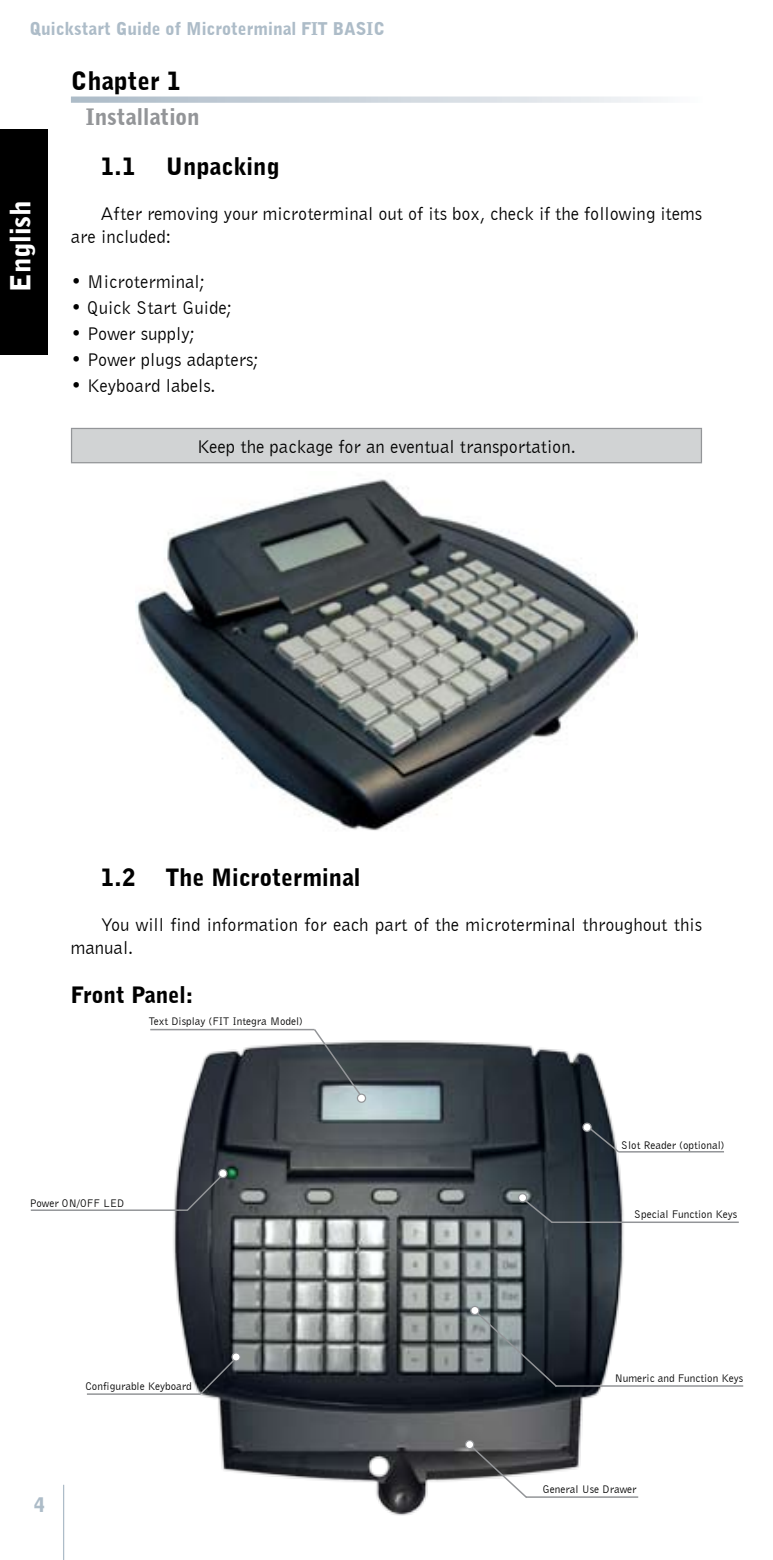
<style>
.page{position:relative;width:773px;height:1560px;background:#fff}
.page>*{position:absolute;margin:0;border:0;box-sizing:border-box;transform-origin:0 0}
.t1{font:900 27.5px "Bell Gothic BT";color:#fff}
.t2{font:900 25px "Bell Gothic BT";color:#000}
.t3{font:900 23.75px "Bell Gothic BT";color:#000}
.t4{font:900 22.5px "Bell Gothic BT";color:#939598}
.t5{font:900 22.5px "Bell Gothic BT";color:#000}
.t6{font:900 20px "Bell Gothic BT";color:#adbcc8}
.t7{font:18.75px/22.5px "Bell Gothic BT";color:#000}
.t8{font:900 17.5px "Bell Gothic BT";color:#adbcc8}
.t9{font:11.25px "Bell Gothic BT";color:#000}
</style>
<div class="page">
<div style="left:71px;top:428px;width:630px;height:34px;background:#d1d3d4"></div>
<hr style="left:71px;top:428px;width:631px;height:1px;background:#939598">
<hr style="left:71px;top:429px;width:1px;height:33px;background:#939598">
<hr style="left:700px;top:429px;width:2px;height:33px;background:#939598">
<hr style="left:71px;top:462px;width:631px;height:1px;background:#939598">
<img style="left:136px;top:479px;width:501px;height:352px">
<img style="left:169px;top:1040px;width:459px;height:475px">
<svg style="left:312px;top:1029px;width:51px;height:68px"></svg>
<svg style="left:185px;top:1170px;width:42px;height:42px;background:#3b3f46"></svg>
<svg style="left:198px;top:1353px;width:42px;height:42px;background:#1d2129"></svg>
<div style="left:357px;top:1093px;width:8px;height:9px;background:#fff;border-radius:50%"></div>
<div style="left:357px;top:1093px;width:9px;height:9px;border:1px solid #939598;border-radius:50%"></div>
<svg style="left:587px;top:1126px;width:33px;height:27px"></svg>
<hr style="left:618px;top:1150px;width:106px;height:2px;background:#939598">
<svg style="left:583px;top:1123px;width:8px;height:8px"></svg>
<div style="left:582px;top:1122px;width:9px;height:9px;border:1px solid #939598;border-radius:50%"></div>
<svg style="left:219px;top:1169px;width:8px;height:8px"></svg>
<div style="left:218px;top:1168px;width:9px;height:9px;border:1px solid #939598;border-radius:50%"></div>
<svg style="left:232px;top:1352px;width:8px;height:8px"></svg>
<div style="left:231px;top:1351px;width:10px;height:10px;border:1px solid #939598;border-radius:50%"></div>
<svg style="left:521px;top:1196px;width:33px;height:28px"></svg>
<svg style="left:518px;top:1193px;width:8px;height:8px"></svg>
<div style="left:518px;top:1192px;width:9px;height:10px;border:1px solid #939598;border-radius:50%"></div>
<svg style="left:471px;top:1307px;width:87px;height:81px;background:#4b5358"></svg>
<svg style="left:467px;top:1442px;width:61px;height:57px"></svg>
<svg style="left:470px;top:1306px;width:9px;height:8px"></svg>
<div style="left:470px;top:1305px;width:9px;height:9px;border:1px solid #939598;border-radius:50%"></div>
<svg style="left:465px;top:1440px;width:8px;height:8px"></svg>
<div style="left:465px;top:1439px;width:9px;height:9px;border:1px solid #939598;border-radius:50%"></div>
<hr style="left:31px;top:1209px;width:157px;height:1px;background:#939598">
<hr style="left:87px;top:1393px;width:114px;height:1px;background:#939598">
<hr style="left:555px;top:1384px;width:188px;height:2px;background:#939598">
<hr style="left:526px;top:1495px;width:112px;height:2px;background:#939598">
<hr style="left:551px;top:1221px;width:187px;height:1px;background:#939598">
<hr style="left:150px;top:1028px;width:164px;height:2px;background:#939598">
<div style="left:0;top:129px;width:48px;height:225px;background:#000"></div>
<svg style="left:71px;top:96px;width:590px;height:7px;background:#d3dae1"></svg>
<hr style="left:63px;top:1484px;width:1px;height:75px;background:#adbcc8">
<p class="t8" style="left:30px;top:18px;width:357px">Quickstart Guide of Microterminal FIT BASIC</p>
<h1 class="t1" style="left:4px;top:292px;width:93px;rotate:-90deg">English</h1>
<h2 class="t2" style="left:71px;top:65px;width:111px">Chapter 1</h2>
<p class="t4" style="left:86px;top:103px;width:115px">Installation</p>
<p class="t3" style="left:101px;top:151px;width:36px">1.1</p>
<p class="t3" style="left:166px;top:151px;width:115px">Unpacking</p>
<p class="t7" style="left:71px;top:202px;width:632px;text-indent:30px">After removing your microterminal out of its box, check if the following items are included:</p>
<p class="t7" style="left:71px;top:269px;width:136px">• Microterminal;</p>
<p class="t7" style="left:71px;top:295px;width:163px">• Quick Start Guide;</p>
<p class="t7" style="left:71px;top:321px;width:125px">• Power supply;</p>
<p class="t7" style="left:71px;top:348px;width:189px">• Power plugs adapters;</p>
<p class="t7" style="left:71px;top:374px;width:146px">• Keyboard labels.</p>
<p class="t7" style="left:197px;top:434px;width:380px">Keep the package for an eventual transportation.</p>
<p class="t3" style="left:101px;top:862px;width:36px">1.2</p>
<p class="t3" style="left:166px;top:862px;width:196px">The Microterminal</p>
<p class="t7" style="left:71px;top:913px;width:632px;text-indent:30px">You will find information for each part of the microterminal throughout this manual.</p>
<p class="t5" style="left:71px;top:980px;width:124px">Front Panel:</p>
<p class="t9" style="left:149px;top:1014px;width:156px">Text Display (FIT Integra Model)</p>
<p class="t9" style="left:621px;top:1137px;width:105px">Slot Reader (optional)</p>
<p class="t9" style="left:30px;top:1196px;width:96px">Power ON/OFF LED</p>
<p class="t9" style="left:85px;top:1379px;width:108px">Configurable Keyboard</p>
<p class="t6" style="left:34px;top:1491px;width:13px">4</p>
<p class="t9" style="left:634px;top:1207px;width:104px">Special Function Keys</p>
<p class="t9" style="left:614px;top:1371px;width:130px">Numeric and Function Keys</p>
<p class="t9" style="left:542px;top:1481px;width:96px">General Use Drawer</p>
</div>
